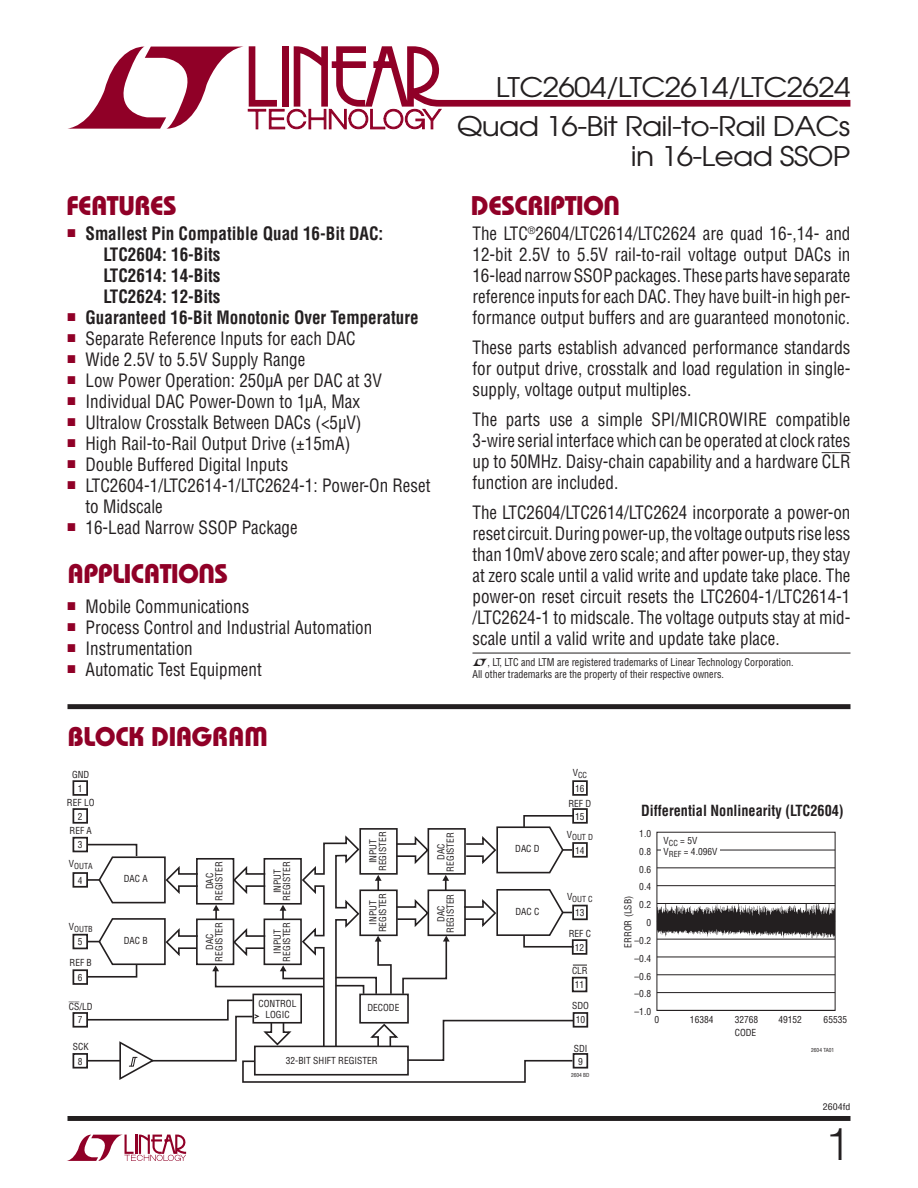
<style>
.page{position:relative;width:918px;height:1188px;background:#fff}
.page>*{position:absolute;margin:0;border:0;box-sizing:border-box;transform-origin:0 0}
.t1{font:300 45px "Helvetica";color:#231f20}
.t2{font:27px/30px "Avant Garde";letter-spacing:-.025em;color:#231f20;text-align:right;scale:1.1 1}
.t3{font:27px "Linear Bauhaus";letter-spacing:-.02em;color:#900027}
.t4{font:18px/21px "Linear Helv Cond";color:#231f20;text-align:justify;scale:.95 1}
.t5{font:700 18px/21px "Linear Helv Cond";color:#231f20;scale:.95 1}
.t6{font:700 15px "Linear Helv Cond";color:#231f20;scale:.95 1}
.t7{font:10.5px/12px "Linear Helv Cond";color:#231f20;scale:.95 1}
.t8{font:9.45px/17.9px "Linear Helv Cond";color:#231f20;text-align:center}
.t9{font:9px "Linear Helv Cond";color:#231f20;scale:1.1 1}
.t10{font:8.1px "Linear Helv Cond";color:#231f20}
.t11{font:5.4px "Linear Helv Cond";color:#231f20}
.s1{font-family:"Linear Helv Cond Ovr"}
</style>
<div class="page">
<svg style="left:67px;top:1135px;width:119px;height:26px"></svg>
<div style="left:68px;top:1116px;width:782px;height:5px;background:#231f20"></div>
<svg style="left:68px;top:46px;width:782px;height:83px"></svg>
<div style="left:68px;top:704px;width:782px;height:5px;background:#231f20"></div>
<img style="left:656px;top:893px;width:178px;height:54px">
<hr style="left:657px;top:1010px;width:178px;height:1px;background:#231f20">
<hr style="left:657px;top:992px;width:178px;height:1px;background:#231f20">
<hr style="left:657px;top:975px;width:178px;height:1px;background:#231f20">
<hr style="left:657px;top:957px;width:178px;height:1px;background:#231f20">
<hr style="left:657px;top:939px;width:178px;height:1px;background:#231f20">
<hr style="left:657px;top:921px;width:178px;height:1px;background:#231f20">
<hr style="left:657px;top:903px;width:178px;height:1px;background:#231f20">
<hr style="left:657px;top:885px;width:178px;height:1px;background:#231f20">
<hr style="left:657px;top:868px;width:178px;height:1px;background:#231f20">
<hr style="left:657px;top:850px;width:178px;height:1px;background:#231f20">
<div style="left:662px;top:834px;width:58px;height:25px;background:#fff"></div>
<div style="left:73px;top:808px;width:15px;height:16px;border:2px solid #231f20"></div>
<div style="left:572px;top:808px;width:16px;height:16px;border:2px solid #231f20"></div>
<div style="left:73px;top:780px;width:15px;height:16px;border:2px solid #231f20"></div>
<div style="left:572px;top:780px;width:16px;height:16px;border:2px solid #231f20"></div>
<div style="left:73px;top:837px;width:15px;height:15px;border:2px solid #231f20"></div>
<div style="left:73px;top:872px;width:15px;height:16px;border:2px solid #231f20"></div>
<div style="left:572px;top:842px;width:16px;height:16px;border:2px solid #231f20"></div>
<div style="left:73px;top:934px;width:15px;height:15px;border:2px solid #231f20"></div>
<div style="left:572px;top:905px;width:16px;height:15px;border:2px solid #231f20"></div>
<div style="left:73px;top:1012px;width:15px;height:16px;border:2px solid #231f20"></div>
<div style="left:73px;top:969px;width:15px;height:16px;border:2px solid #231f20"></div>
<div style="left:73px;top:1053px;width:15px;height:16px;border:2px solid #231f20"></div>
<div style="left:573px;top:1012px;width:15px;height:16px;border:2px solid #231f20"></div>
<div style="left:573px;top:1053px;width:15px;height:16px;border:2px solid #231f20"></div>
<svg style="left:74px;top:809px;width:513px;height:274px"></svg>
<div style="left:359px;top:828px;width:39px;height:47px;border:2px solid #231f20"></div>
<div style="left:359px;top:889px;width:39px;height:47px;border:2px solid #231f20"></div>
<hr style="left:472px;top:653px;width:378px;height:1px;background:#231f20">
<h2 class="t2" style="left:496px;top:75px;width:324px">LTC2604/LTC2614/LTC2624</h2>
<h2 class="t3" style="left:67px;top:195px;width:112px">FEATURES</h2>
<p class="t5" style="left:103px;top:225px;width:296px;text-indent:-36px"><sup>■</sup> Smallest Pin Compatible Quad 16-Bit DAC:<br>LTC2604: 16-Bits<br>LTC2614: 14-Bits<br>LTC2624: 12-Bits</p>
<p class="t5" style="left:68px;top:309px;width:371px"><sup>■</sup> Guaranteed 16-Bit Monotonic Over Temperature</p>
<p class="t4" style="left:68px;top:330px;width:305px"><sup>■</sup> Separate Reference Inputs for each DAC</p>
<p class="t4" style="left:68px;top:351px;width:252px"><sup>■</sup> Wide 2.5V to 5.5V Supply Range</p>
<p class="t4" style="left:68px;top:372px;width:332px"><sup>■</sup> Low Power Operation: 250μA per DAC at 3V</p>
<p class="t4" style="left:68px;top:393px;width:309px"><sup>■</sup> Individual DAC Power-Down to 1μA, Max</p>
<p class="t4" style="left:68px;top:414px;width:311px"><sup>■</sup> Ultralow Crosstalk Between DACs (&lt;5μV)</p>
<p class="t4" style="left:68px;top:435px;width:299px"><sup>■</sup> High Rail-to-Rail Output Drive (±15mA)</p>
<p class="t4" style="left:68px;top:456px;width:234px"><sup>■</sup> Double Buffered Digital Inputs</p>
<p class="t4" style="left:85px;top:477px;width:365px;text-indent:-18px"><sup>■</sup> LTC2604-1/LTC2614-1/LTC2624-1: Power-On Reset to Midscale</p>
<p class="t4" style="left:68px;top:519px;width:244px"><sup>■</sup> 16-Lead Narrow SSOP Package</p>
<h2 class="t3" style="left:68px;top:564px;width:162px">APPLICATIONS</h2>
<p class="t4" style="left:68px;top:598px;width:193px"><sup>■</sup> Mobile Communications</p>
<p class="t4" style="left:68px;top:619px;width:322px"><sup>■</sup> Process Control and Industrial Automation</p>
<p class="t4" style="left:68px;top:640px;width:133px"><sup>■</sup> Instrumentation</p>
<p class="t4" style="left:68px;top:661px;width:206px"><sup>■</sup> Automatic Test Equipment</p>
<h2 class="t3" style="left:68px;top:727px;width:202px">BLOCK DIAGRAM</h2>
<h2 class="t2" style="left:457px;top:114px;width:359px">Quad 16-Bit Rail-to-Rail DACs in 16-Lead SSOP</h2>
<h2 class="t3" style="left:471px;top:195px;width:151px">DESCRIPTION</h2>
<p class="t4" style="left:472px;top:225px;width:399px">The LTC<sup>®</sup>2604/LTC2614/LTC2624 are quad 16-,14- and 12-bit 2.5V to 5.5V rail-to-rail voltage output DACs in 16-lead narrow SSOP packages. These parts have separate reference inputs for each DAC. They have built-in high per&shy;formance output buffers and are guaranteed monotonic.</p>
<p class="t4" style="left:472px;top:339px;width:399px">These parts establish advanced performance standards for output drive, crosstalk and load regulation in single&shy;supply, voltage output multiples.</p>
<p class="t4" style="left:472px;top:411px;width:399px">The parts use a simple SPI/MICROWIRE compatible 3-wire serial interface which can be operated at clock rates up to 50MHz. Daisy-chain capability and a hardware <span class="s1">CLR </span>function are included.</p>
<p class="t4" style="left:472px;top:504px;width:399px">The LTC2604/LTC2614/LTC2624 incorporate a power-on reset circuit. During power-up, the voltage outputs rise less than 10mV above zero scale; and after power-up, they stay at zero scale until a valid write and update take place. The power-on reset circuit resets the LTC2604-1/LTC2614-1 /LTC2624-1 to midscale. The voltage outputs stay at mid&shy;scale until a valid write and update take place.</p>
<p class="t7" style="left:472px;top:658px;width:340px;text-indent:15px">, LT, LTC and LTM are registered trademarks of Linear Technology Corporation.<br>All other trademarks are the property of their respective owners.</p>
<p class="t10" style="left:573px;top:772px;width:16px"><sup>V</sup>CC</p>
<p class="t8" style="left:568px;top:796px;width:24px">REF D</p>
<p class="t10" style="left:567px;top:834px;width:28px"><sup>V</sup>OUT D</p>
<p class="t8" style="left:72px;top:767px;width:19px">GND</p>
<p class="t8" style="left:67px;top:795px;width:29px">REF LO</p>
<p class="t8" style="left:70px;top:823px;width:24px">REF A</p>
<p class="t10" style="left:69px;top:864px;width:25px"><sup>V</sup>OUTA</p>
<p class="t8" style="left:78px;top:781px;width:6px">1</p>
<p class="t8" style="left:575px;top:781px;width:11px">16</p>
<p class="t8" style="left:78px;top:808px;width:6px">2</p>
<p class="t8" style="left:575px;top:809px;width:11px">15</p>
<p class="t8" style="left:370px;top:871px;width:41px;line-height:9.4px;rotate:-90deg">INPUT<br>REGISTER</p>
<p class="t8" style="left:370px;top:932px;width:41px;line-height:9.4px;rotate:-90deg">INPUT<br>REGISTER</p>
<p class="t8" style="left:438px;top:872px;width:41px;line-height:9.4px;rotate:-90deg">DAC<br>REGISTER</p>
<p class="t8" style="left:438px;top:933px;width:41px;line-height:9.4px;rotate:-90deg">DAC<br>REGISTER</p>
<p class="t8" style="left:78px;top:837px;width:6px">3</p>
<p class="t8" style="left:78px;top:873px;width:6px">4</p>
<p class="t8" style="left:515px;top:841px;width:26px">DAC D</p>
<p class="t8" style="left:575px;top:843px;width:11px">14</p>
<p class="t8" style="left:206px;top:901px;width:41px;line-height:9.4px;rotate:-90deg">DAC<br>REGISTER</p>
<p class="t8" style="left:274px;top:901px;width:41px;line-height:9.4px;rotate:-90deg">INPUT<br>REGISTER</p>
<p class="t8" style="left:124px;top:871px;width:25px">DAC A</p>
<p class="t10" style="left:567px;top:896px;width:27px"><sup>V</sup>OUT C</p>
<p class="t8" style="left:569px;top:926px;width:24px">REF C</p>
<p class="t8" style="left:516px;top:904px;width:25px">DAC C</p>
<p class="t8" style="left:575px;top:905px;width:11px">13</p>
<p class="t8" style="left:274px;top:962px;width:41px;line-height:9.4px;rotate:-90deg">INPUT<br>REGISTER</p>
<p class="t8" style="left:206px;top:962px;width:41px;line-height:9.4px;rotate:-90deg">DAC<br>REGISTER</p>
<p class="t10" style="left:69px;top:926px;width:25px"><sup>V</sup>OUTB</p>
<p class="t8" style="left:70px;top:955px;width:24px">REF B</p>
<p class="t8" style="left:69px;top:999px;width:25px"><span class="s1">CS</span>/LD</p>
<p class="t8" style="left:73px;top:1039px;width:17px">SCK</p>
<p class="t8" style="left:124px;top:933px;width:25px">DAC B</p>
<p class="t8" style="left:78px;top:934px;width:6px">5</p>
<p class="t8" style="left:575px;top:939px;width:11px">12</p>
<p class="t8" style="left:572px;top:965px;width:17px;line-height:13.8px">CLR<br>11</p>
<p class="t8" style="left:78px;top:970px;width:6px">6</p>
<p class="t8" style="left:259px;top:999px;width:39px;line-height:10.8px">CONTROL<br>LOGIC</p>
<p class="t8" style="left:286px;top:1053px;width:93px">32-BIT SHIFT REGISTER</p>
<p class="t8" style="left:572px;top:998px;width:18px">SDO</p>
<p class="t8" style="left:574px;top:1041px;width:15px">SDI</p>
<p class="t11" style="left:571px;top:1073px;width:20px">2604 BD</p>
<p class="t8" style="left:367px;top:1000px;width:34px">DECODE</p>
<p class="t8" style="left:576px;top:1012px;width:11px">10</p>
<p class="t8" style="left:78px;top:1012px;width:6px">7</p>
<p class="t8" style="left:78px;top:1054px;width:6px">8</p>
<p class="t8" style="left:578px;top:1054px;width:6px">9</p>
<p class="t6" style="left:641px;top:805px;width:215px">Differential Nonlinearity (LTC2604)</p>
<p class="t8" style="left:635px;top:826px;width:18px;text-align:right">1.0<br>0.8<br>0.6<br>0.4<br>0.2<br>0 –0.2 –0.4 –0.6 –0.8 –1.0</p>
<p class="t8" style="left:664px;top:837px;width:55px;line-height:10.8px;text-align:left">V<sub>CC</sub> = 5V<br>V<sub>REF</sub> = 4.096V</p>
<p class="t8" style="left:620px;top:948px;width:53px;rotate:-90deg">ERROR (LSB)</p>
<p class="t8" style="left:655px;top:1012px;width:6px">0</p>
<p class="t8" style="left:690px;top:1012px;width:25px">16384</p>
<p class="t8" style="left:735px;top:1012px;width:25px">32768</p>
<p class="t8" style="left:778px;top:1012px;width:25px">49152</p>
<p class="t8" style="left:824px;top:1012px;width:25px">65535</p>
<p class="t8" style="left:735px;top:1025px;width:23px">CODE</p>
<p class="t11" style="left:811px;top:1048px;width:24px">2604 TA01</p>
<p class="t9" style="left:823px;top:1104px;width:26px">2604fd</p>
<h1 class="t1" style="left:825px;top:1128px;width:27px">1</h1>
</div>
